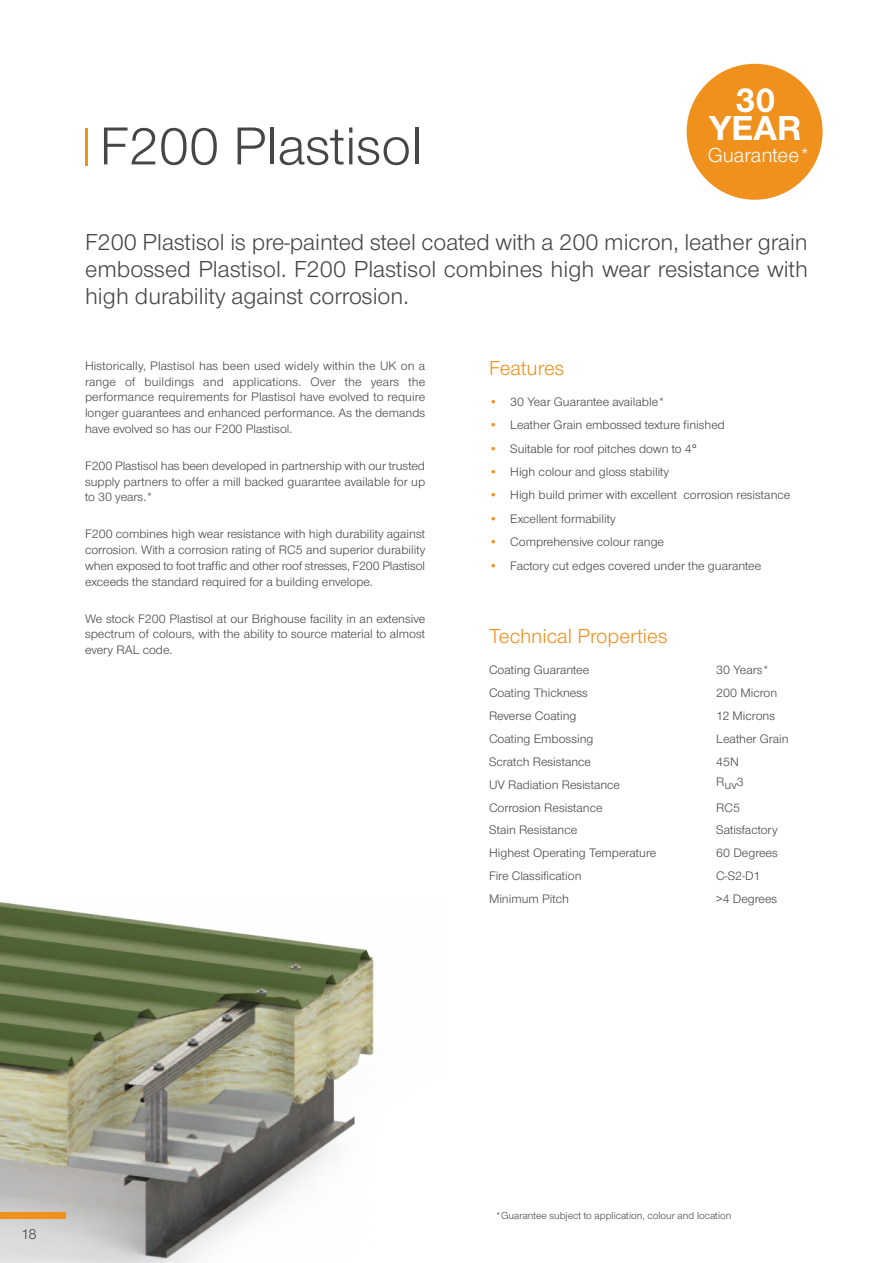
<style>
.page{position:relative;width:893px;height:1263px;background:#fff}
.page>*{position:absolute;margin:0;border:0;box-sizing:border-box;transform-origin:0 0}
.t1{font:55.35px "Nimbus Sans Novus T";color:#454647}
.t2{font:700 36px/28.2px "Nimbus Sans Novus T";color:#fff;text-align:center}
.t3{font:24px/27px "Nimbus Sans Novus T";color:#454647;text-align:justify}
.t4{font:21px "Nimbus Sans Novus T";color:#f0901d}
.t5{font:21px "Nimbus Sans Novus T";color:#fff}
.t6{font:15px "Nimbus Sans Novus T";color:#454647}
.t7{font:12.75px/15.8px "Nimbus Sans Novus T";color:#454647;text-align:justify}
.t8{font:10.5px "Nimbus Sans Novus T";color:#454647}
.s1{color:#f0901d}
</style>
<div class="page">
<img style="left:0;top:901px;width:374px;height:362px">
<div style="left:687px;top:64px;width:136px;height:136px;background:#f0901d;border-radius:50%"></div>
<div style="left:0;top:1212px;width:66px;height:6px;background:#f0901d"></div>
<hr style="left:85px;top:128px;width:3px;height:38px;background:#f0901d">
<h1 class="t1" style="left:99px;top:113px;width:324px">F200 Plastisol</h1>
<h2 class="t2" style="left:709px;top:86px;width:94px">30<br>YEAR</h2>
<h3 class="t5" style="left:708px;top:143px;width:104px">Guarantee*</h3>
<h3 class="t3" style="left:85px;top:228px;width:724px">F200 Plastisol is pre-painted steel coated with a 200 micron, leather grain embossed Plastisol. F200 Plastisol combines high wear resistance with high durability against corrosion.</h3>
<p class="t7" style="left:85px;top:358px;width:342px">Historically, Plastisol has been used widely within the UK on a range of buildings and applications. Over the years the performance requirements for Plastisol have evolved to require longer guarantees and enhanced performance. As the demands have evolved so has our F200 Plastisol.</p>
<p class="t7" style="left:85px;top:458px;width:342px">F200 Plastisol has been developed in partnership with our trusted supply partners to offer a mill backed guarantee available for up to 30 years.*</p>
<p class="t7" style="left:85px;top:526px;width:342px">F200 combines high wear resistance with high durability against corrosion. With a corrosion rating of RC5 and superior durability when exposed to foot traffic and other roof stresses, F200 Plastisol exceeds the standard required for a building envelope.</p>
<p class="t7" style="left:85px;top:610px;width:342px">We stock F200 Plastisol at our Brighouse facility in an extensive spectrum of colours, with the ability to source material to almost every RAL code.</p>
<h3 class="t4" style="left:489px;top:356px;width:77px">Features</h3>
<p class="t7" style="left:489px;top:393px;width:178px"><span class="s1">•</span> 30 Year Guarantee available*</p>
<p class="t7" style="left:489px;top:417px;width:238px"><span class="s1">•</span> Leather Grain embossed texture finished</p>
<p class="t7" style="left:489px;top:440px;width:209px"><span class="s1">•</span> Suitable for roof pitches down to 4°</p>
<p class="t7" style="left:489px;top:464px;width:182px"><span class="s1">•</span> High colour and gloss stability</p>
<p class="t7" style="left:489px;top:487px;width:303px"><span class="s1">•</span> High build primer with excellent corrosion resistance</p>
<p class="t7" style="left:489px;top:510px;width:128px"><span class="s1">•</span> Excellent formability</p>
<p class="t7" style="left:489px;top:534px;width:177px"><span class="s1">•</span> Comprehensive colour range</p>
<p class="t7" style="left:489px;top:557px;width:274px"><span class="s1">•</span> Factory cut edges covered under the guarantee</p>
<h3 class="t4" style="left:489px;top:624px;width:180px">Technical Properties</h3>
<p class="t7" style="left:489px;top:661px;width:102px">Coating Guarantee</p>
<p class="t7" style="left:716px;top:661px;width:55px">30 Years*</p>
<p class="t7" style="left:489px;top:684px;width:100px">Coating Thickness</p>
<p class="t7" style="left:716px;top:684px;width:62px">200 Micron</p>
<p class="t7" style="left:489px;top:707px;width:89px">Reverse Coating</p>
<p class="t7" style="left:716px;top:707px;width:60px">12 Microns</p>
<p class="t7" style="left:489px;top:730px;width:106px">Coating Embossing</p>
<p class="t7" style="left:716px;top:730px;width:74px">Leather Grain</p>
<p class="t7" style="left:489px;top:753px;width:104px">Scratch Resistance</p>
<p class="t7" style="left:716px;top:753px;width:24px">45N</p>
<p class="t7" style="left:489px;top:776px;width:133px">UV Radiation Resistance</p>
<p class="t7" style="left:716px;top:775px;width:29px">Ruv3</p>
<p class="t7" style="left:489px;top:799px;width:115px">Corrosion Resistance</p>
<p class="t7" style="left:716px;top:799px;width:25px">RC5</p>
<p class="t7" style="left:489px;top:822px;width:90px">Stain Resistance</p>
<p class="t7" style="left:716px;top:822px;width:63px">Satisfactory</p>
<p class="t7" style="left:489px;top:845px;width:169px">Highest Operating Temperature</p>
<p class="t7" style="left:716px;top:845px;width:63px">60 Degrees</p>
<p class="t7" style="left:489px;top:868px;width:94px">Fire Classification</p>
<p class="t7" style="left:716px;top:868px;width:46px">C-S2-D1</p>
<p class="t7" style="left:489px;top:891px;width:81px">Minimum Pitch</p>
<p class="t7" style="left:716px;top:891px;width:62px">&gt;4 Degrees</p>
<p class="t6" style="left:21px;top:1225px;width:17px">18</p>
<p class="t8" style="left:495px;top:1209px;width:238px">*Guarantee subject to application, colour and location</p>
</div>
